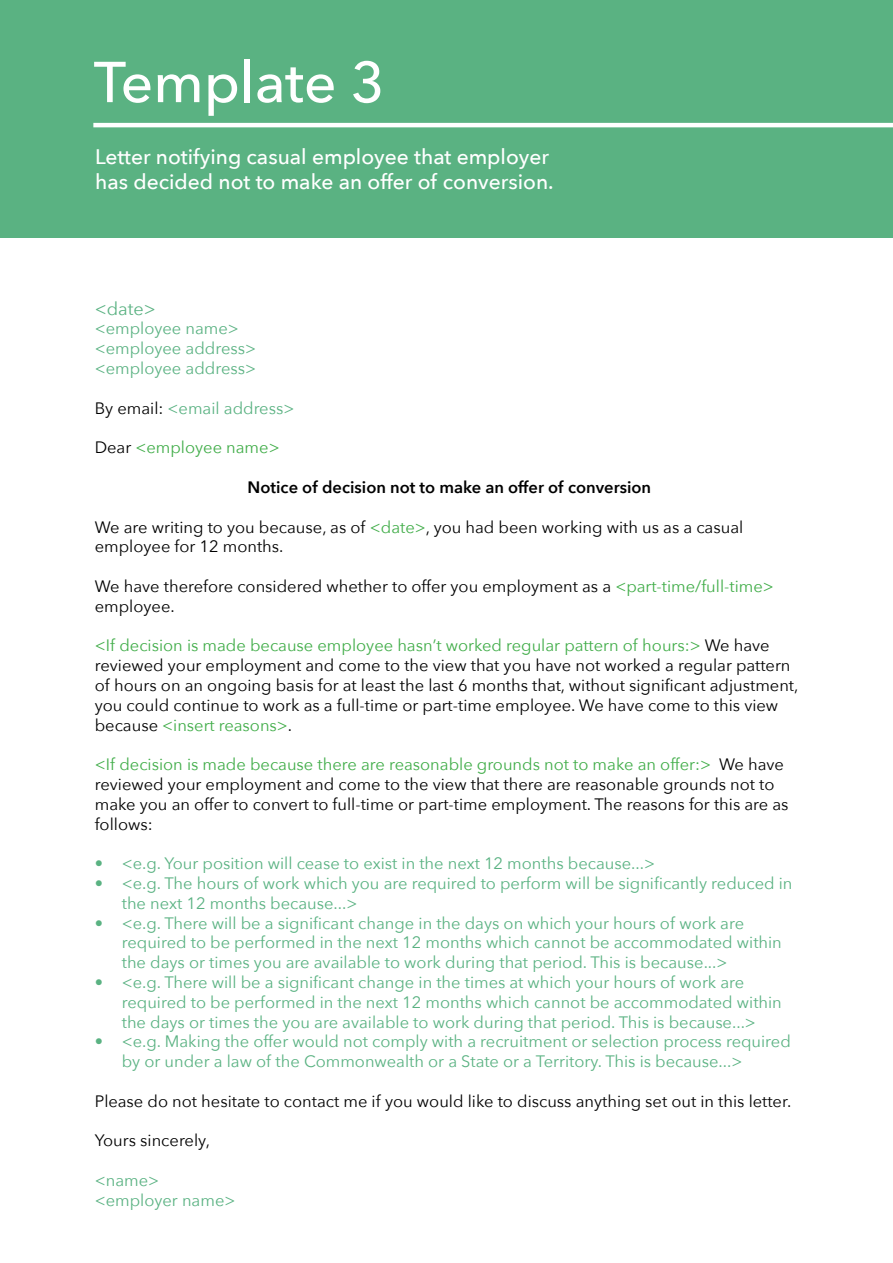
<style>
.page{position:relative;width:893px;height:1263px;background:#fff}
.page>*{position:absolute;margin:0;border:0;box-sizing:border-box;transform-origin:0 0}
.t1{font:500 57px "Avenir Next";color:#fff}
.t2{font:500 21px/25.2px "Avenir Next";color:#fff}
.t3{font:18px "Avenir Next";color:#5ab282}
.t4{font:16.5px/19.8px "Avenir Next";color:#000}
.t5{font:16.5px/19.8px "Avenir Next";color:#5ab282}
.t6{font:600 16.5px "Avenir Next";color:#000}
.t7{font:16.5px "Avenir Next";color:#41ad49}
.s1{color:#000}
.s2{color:#41ad49}
</style>
<div class="page">
<div style="left:0;top:0;width:893px;height:237px;background:#5ab282"></div>
<hr style="left:93px;top:123px;width:800px;height:4px;background:#fff">
<h1 class="t1" style="left:94px;top:34px;width:293px">Template 3</h1>
<p class="t2" style="left:95px;top:143px;width:460px">Letter notifying casual employee that employer has decided not to make an offer of conversion.</p>
<p class="t3" style="left:95px;top:293px;width:62px">&lt;date&gt;</p>
<p class="t5" style="left:95px;top:318px;width:163px">&lt;employee name&gt; &lt;employee address&gt; &lt;employee address&gt;</p>
<p class="t5" style="left:95px;top:397px;width:201px"><span class="s1">By email:</span> &lt;email address&gt;</p>
<p class="t7" style="left:95px;top:434px;width:186px"><span class="s1">Dear</span> &lt;employee name&gt;</p>
<p class="t6" style="left:248px;top:473px;width:405px">Notice of decision not to make an offer of conversion</p>
<p class="t4" style="left:95px;top:516px;width:650px">We are writing to you because, as of <span class="s2">&lt;date&gt;</span>, you had been working with us as a casual employee for 12 months.</p>
<p class="t4" style="left:95px;top:576px;width:680px">We have therefore considered whether to offer you employment as a <span class="s2">&lt;part-time/full-time&gt; </span>employee.</p>
<p class="t4" style="left:95px;top:635px;width:705px"><span class="s2">&lt;If decision is made because employee hasn’t worked regular pattern of hours:&gt;</span> We have reviewed your employment and come to the view that you have not worked a regular pattern of hours on an ongoing basis for at least the last 6 months that, without significant adjustment, you could continue to work as a full-time or part-time employee. We have come to this view because <span class="s2">&lt;insert reasons&gt;</span>.</p>
<p class="t4" style="left:95px;top:754px;width:695px"><span class="s2">&lt;If decision is made because there are reasonable grounds not to make an offer:&gt;</span> We have reviewed your employment and come to the view that there are reasonable grounds not to make you an offer to convert to full-time or part-time employment. The reasons for this are as follows:</p>
<p class="t5" style="left:95px;top:853px;width:562px">• &lt;e.g. Your position will cease to exist in the next 12 months because...&gt;</p>
<p class="t5" style="left:122px;top:873px;width:672px;text-indent:-27px">• &lt;e.g. The hours of work which you are required to perform will be significantly reduced in the next 12 months because...&gt;</p>
<p class="t5" style="left:122px;top:912px;width:662px;text-indent:-27px">• &lt;e.g. There will be a significant change in the days on which your hours of work are required to be performed in the next 12 months which cannot be accommodated within the days or times you are available to work during that period. This is because...&gt;</p>
<p class="t5" style="left:122px;top:972px;width:662px;text-indent:-27px">• &lt;e.g. There will be a significant change in the times at which your hours of work are required to be performed in the next 12 months which cannot be accommodated within the days or times the you are available to work during that period. This is because...&gt;</p>
<p class="t5" style="left:122px;top:1031px;width:671px;text-indent:-27px">• &lt;e.g. Making the offer would not comply with a recruitment or selection process required by or under a law of the Commonwealth or a State or a Territory. This is because...&gt;</p>
<p class="t4" style="left:95px;top:1090px;width:698px">Please do not hesitate to contact me if you would like to discuss anything set out in this letter.</p>
<p class="t4" style="left:95px;top:1130px;width:117px">Yours sincerely,</p>
<p class="t5" style="left:95px;top:1170px;width:142px">&lt;name&gt; &lt;employer name&gt;</p>
</div>
